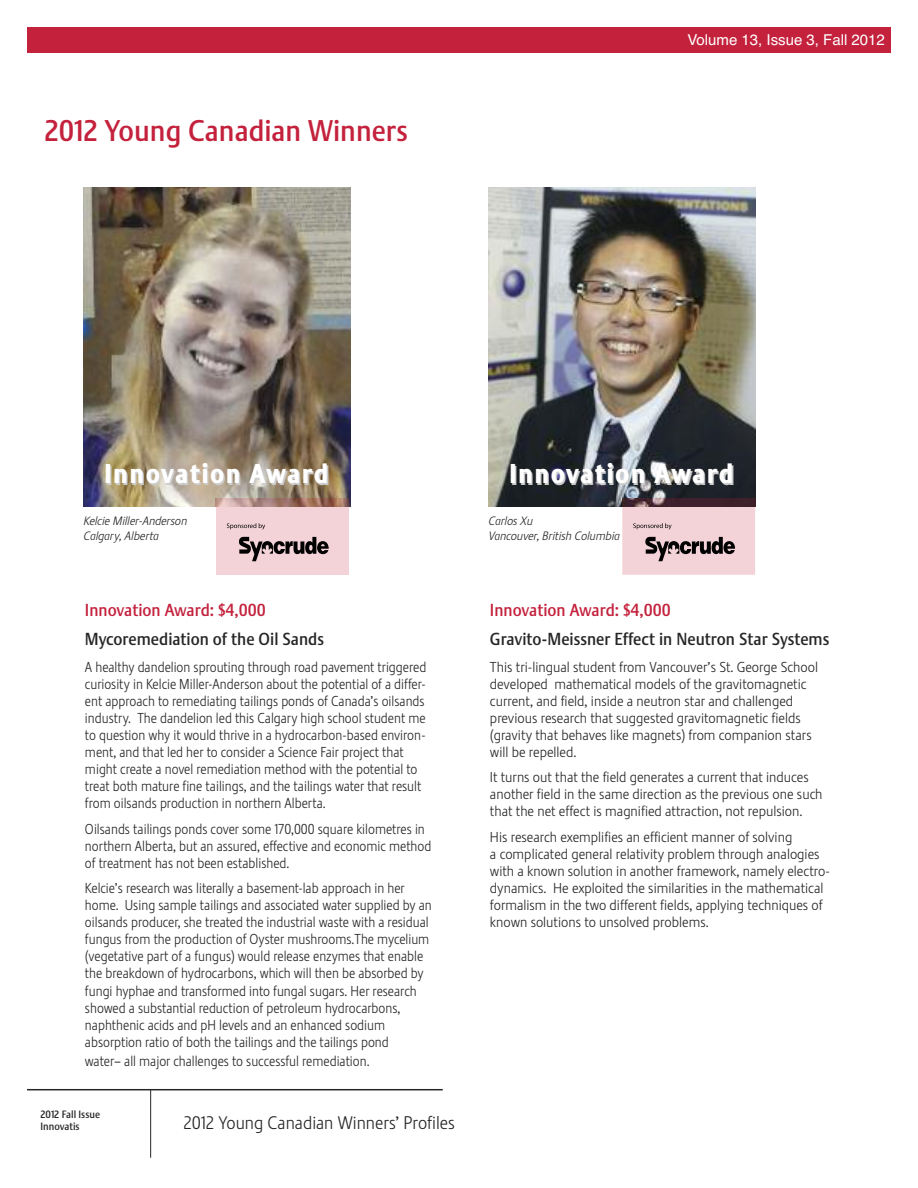
<style>
.page{position:relative;width:918px;height:1188px;background:#fff}
.page>*{position:absolute;margin:0;border:0;box-sizing:border-box;transform-origin:0 0}
.t1{font:29.7px "Stalemate E Medium LF";color:#c4213c}
.t2{font:27px "Stalemate E Heavy";letter-spacing:.05em;color:#fff}
.t3{font:18px "Stalemate E Light LF";color:#272627}
.t4{font:17.25px "Stalemate E Medium LF";color:#272627}
.t5{font:17.25px "Stalemate E Medium LF";color:#c4213c}
.t6{font:15px "Helvetica";color:#fff}
.t7{font:14.25px/17.1px "Stalemate E Light LF";color:#272627;scale:.95 1}
.t8{font:14.25px/17.1px "Stalemate E Light LF";color:#272627}
.t9{font:12px/14.4px "Stalemate E Light Italic LF";letter-spacing:-.005em;color:#272627}
.t10{font:10.5px/12.6px "Stalemate E Medium LF";color:#272627}
</style>
<div class="page">
<div style="left:27px;top:27px;width:864px;height:25px;background:#c4213c"></div>
<img style="left:84px;top:188px;width:266px;height:319px">
<div style="left:216px;top:507px;width:133px;height:68px;background:#f3d3d8"></div>
<img style="left:216px;top:499px;width:133px;height:8px">
<svg style="left:239px;top:536px;width:90px;height:25px"></svg>
<svg style="left:227px;top:523px;width:38px;height:7px"></svg>
<img style="left:489px;top:188px;width:266px;height:319px">
<svg style="left:622px;top:499px;width:133px;height:76px;background:#ccafb4"></svg>
<hr style="left:27px;top:1089px;width:416px;height:1px;background:#272627">
<hr style="left:150px;top:1090px;width:1px;height:68px;background:#272627">
<h1 class="t1" style="left:44px;top:113px;width:365px">2012 Young Canadian Winners</h1>
<p class="t6" style="left:687px;top:31px;width:199px">Volume 13, Issue 3, Fall 2012</p>
<h2 class="t2" style="left:104px;top:464px;width:226px">Innovation Award</h2>
<h2 class="t2" style="left:509px;top:464px;width:226px">Innovation Award</h2>
<p class="t9" style="left:84px;top:515px;width:105px">Kelcie Miller-Anderson<br>Calgary, Alberta</p>
<p class="t9" style="left:489px;top:515px;width:133px">Carlos Xu<br>Vancouver, British Columbia</p>
<p class="t5" style="left:85px;top:600px;width:182px">Innovation Award: $4,000</p>
<p class="t4" style="left:85px;top:629px;width:241px">Mycoremediation of the Oil Sands</p>
<p class="t7" style="left:85px;top:660px;width:361px">A healthy dandelion sprouting through road pavement triggered curiosity in Kelcie Miller-Anderson about the potential of a differ&shy;ent approach to remediating tailings ponds of Canada’s oilsands industry. The dandelion led this Calgary high school student me to question why it would thrive in a hydrocarbon-based environ&shy;ment, and that led her to consider a Science Fair project that might create a novel remediation method with the potential to treat both mature fine tailings, and the tailings water that result from oilsands production in northern Alberta.</p>
<p class="t7" style="left:85px;top:822px;width:366px">Oilsands tailings ponds cover some 170,000 square kilometres in northern Alberta, but an assured, effective and economic method of treatment has not been established.</p>
<p class="t7" style="left:85px;top:881px;width:367px">Kelcie’s research was literally a basement-lab approach in her home. Using sample tailings and associated water supplied by an oilsands producer, she treated the industrial waste with a residual fungus from the production of Oyster mushrooms.The mycelium (vegetative part of a fungus) would release enzymes that enable the breakdown of hydrocarbons, which will then be absorbed by fungi hyphae and transformed into fungal sugars. Her research showed a substantial reduction of petroleum hydrocarbons, naphthenic acids and pH levels and an enhanced sodium absorption ratio of both the tailings and the tailings pond</p>
<p class="t7" style="left:85px;top:1054px;width:301px">water– all major challenges to successful remediation.</p>
<p class="t5" style="left:490px;top:600px;width:182px">Innovation Award: $4,000</p>
<p class="t4" style="left:490px;top:629px;width:341px">Gravito-Meissner Effect in Neutron Star Systems</p>
<p class="t8" style="left:490px;top:660px;width:330px">This tri-lingual student from Vancouver’s St. George School developed mathematical models of the gravitomagnetic current, and field, inside a neutron star and challenged previous research that suggested gravitomagnetic fields (gravity that behaves like magnets) from companion stars will be repelled.</p>
<p class="t8" style="left:490px;top:770px;width:334px">It turns out that the field generates a current that induces another field in the same direction as the previous one such that the net effect is magnified attraction, not repulsion.</p>
<p class="t8" style="left:490px;top:830px;width:341px">His research exemplifies an efficient manner of solving<br>a complicated general relativity problem through analogies with a known solution in another framework, namely electro&shy;dynamics. He exploited the similarities in the mathematical formalism in the two different fields, applying techniques of known solutions to unsolved problems.</p>
<p class="t10" style="left:40px;top:1108px;width:61px">2012 Fall Issue<br>Innovatis</p>
<p class="t3" style="left:183px;top:1117px;width:273px">2012 Young Canadian Winners’ Profiles</p>
</div>
